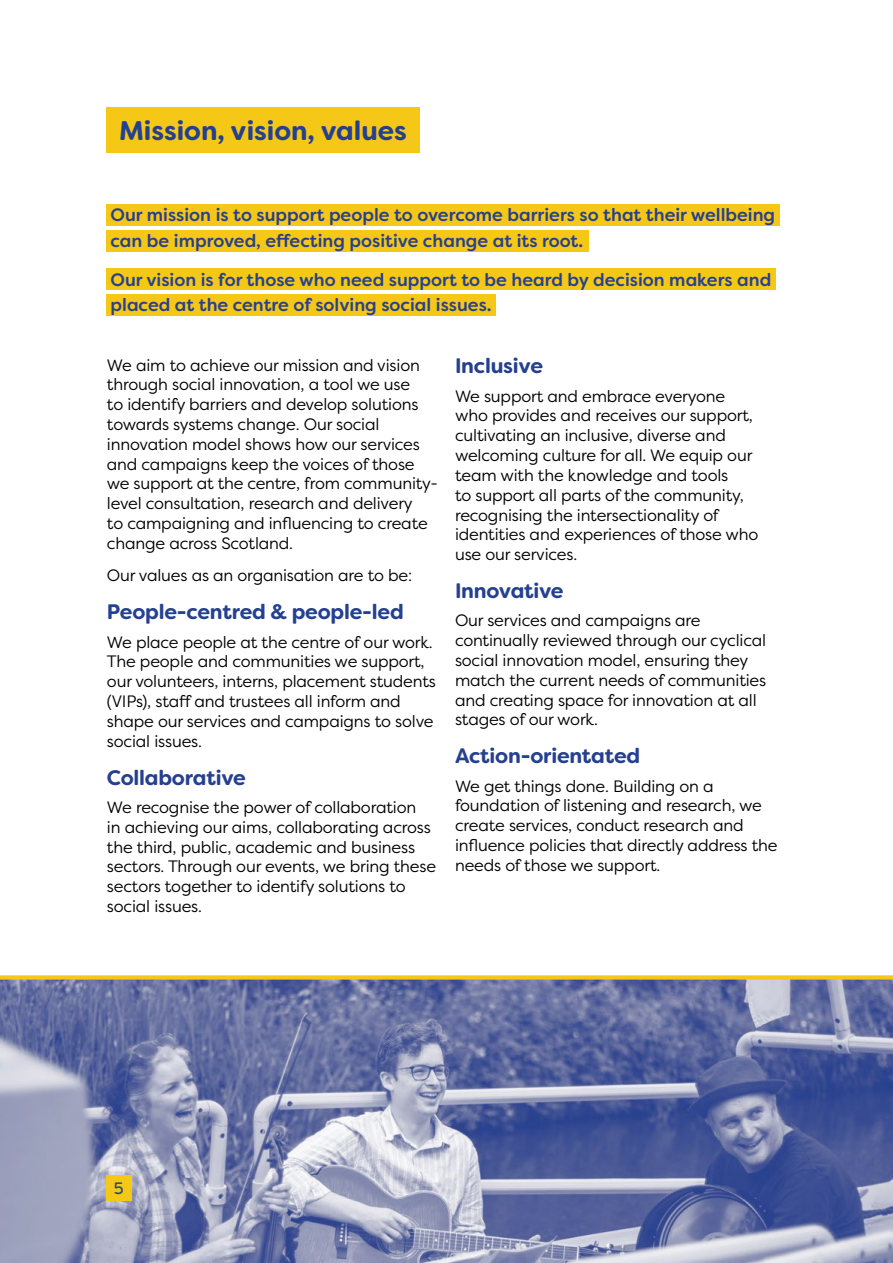
<style>
.page{position:relative;width:893px;height:1263px;background:#fff}
.page>*{position:absolute;margin:0;border:0;box-sizing:border-box;transform-origin:0 0}
.t1{font:700 27px "Filson Soft";color:#25408f}
.t2{font:700 21px "Filson Soft";letter-spacing:-.01em;color:#25408f}
.t3{font:500 18px/25.8px "Filson Soft";color:#25408f}
.t4{font:16.5px/19.8px "Filson Pro";letter-spacing:-.01em;color:#000}
.t5{font:16.5px "Filson Soft";color:#25408f}
</style>
<div class="page">
<img style="left:0;top:979px;width:893px;height:284px">
<svg style="left:0;top:975px;width:893px;height:4px;background:#f5cb2a"></svg>
<div style="left:106px;top:107px;width:314px;height:45px;background:#f5c717"></div>
<svg style="left:106px;top:204px;width:673px;height:47px"></svg>
<svg style="left:106px;top:268px;width:670px;height:48px"></svg>
<div style="left:106px;top:1176px;width:25px;height:25px;background:#f5c717"></div>
<h1 class="t1" style="left:119px;top:113px;width:289px">Mission, vision, values</h1>
<p class="t3" style="left:111px;top:202px;width:666px">Our mission is to support people to overcome barriers so that their wellbeing can be improved, effecting positive change at its root.</p>
<p class="t3" style="left:111px;top:266px;width:662px">Our vision is for those who need support to be heard by decision makers and placed at the centre of solving social issues.</p>
<p class="t4" style="left:107px;top:354px;width:333px">We aim to achieve our mission and vision through social innovation, a tool we use<br>to identify barriers and develop solutions towards systems change. Our social innovation model shows how our services and campaigns keep the voices of those we support at the centre, from community&shy;level consultation, research and delivery<br>to campaigning and influencing to create change across Scotland.</p>
<p class="t4" style="left:107px;top:565px;width:307px">Our values as an organisation are to be:</p>
<p class="t2" style="left:107px;top:598px;width:298px">People-centred &amp; people-led</p>
<p class="t4" style="left:107px;top:631px;width:330px">We place people at the centre of our work.<br>The people and communities we support, our volunteers, interns, placement students (VIPs), staff and trustees all inform and shape our services and campaigns to solve social issues.</p>
<p class="t2" style="left:107px;top:764px;width:140px">Collaborative</p>
<p class="t4" style="left:107px;top:797px;width:331px">We recognise the power of collaboration<br>in achieving our aims, collaborating across the third, public, academic and business sectors. Through our events, we bring these sectors together to identify solutions to social issues.</p>
<p class="t2" style="left:455px;top:352px;width:90px">Inclusive</p>
<p class="t4" style="left:455px;top:386px;width:305px">We support and embrace everyone who provides and receives our support, cultivating an inclusive, diverse and welcoming culture for all. We equip our team with the knowledge and tools<br>to support all parts of the community, recognising the intersectionality of identities and experiences of those who use our services.</p>
<p class="t2" style="left:455px;top:577px;width:110px">Innovative</p>
<p class="t4" style="left:455px;top:610px;width:313px">Our services and campaigns are continually reviewed through our cyclical social innovation model, ensuring they match the current needs of communities and creating space for innovation at all stages of our work.</p>
<p class="t2" style="left:455px;top:742px;width:187px">Action-orientated</p>
<p class="t4" style="left:455px;top:775px;width:324px">We get things done. Building on a foundation of listening and research, we create services, conduct research and influence policies that directly address the needs of those we support.</p>
<p class="t5" style="left:114px;top:1178px;width:11px">5</p>
</div>
